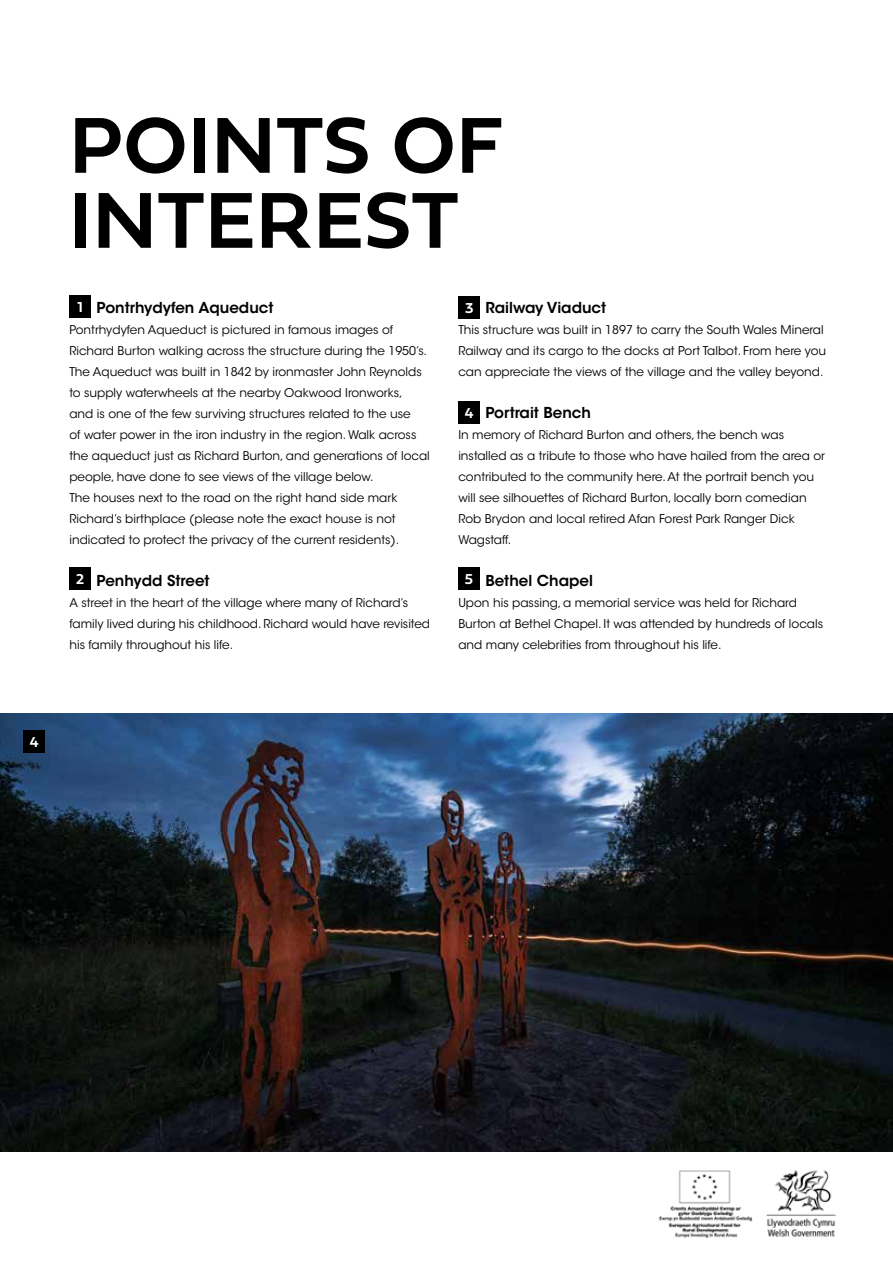
<style>
.page{position:relative;width:893px;height:1263px;background:#fff}
.page>*{position:absolute;margin:0;border:0;box-sizing:border-box;transform-origin:0 0}
.t1{font:82.5px/75px "Fieldwork Geo Demibold";letter-spacing:.01em;color:#000}
.t2{font:600 15px "ITC Avant Garde Std";color:#000}
.t3{font:15px "Fieldwork Geo Demibold";color:#fff}
.t4{font:12px/21px "ITC Avant Garde Std";color:#000}
</style>
<div class="page">
<img style="left:0;top:713px;width:893px;height:439px">
<div style="left:69px;top:295px;width:22px;height:22px;background:#000"></div>
<div style="left:69px;top:568px;width:22px;height:22px;background:#000"></div>
<div style="left:459px;top:297px;width:21px;height:22px;background:#000"></div>
<div style="left:458px;top:402px;width:22px;height:22px;background:#000"></div>
<div style="left:458px;top:568px;width:22px;height:22px;background:#000"></div>
<div style="left:23px;top:730px;width:22px;height:23px;background:#000"></div>
<img style="left:658px;top:1170px;width:178px;height:68px">
<h1 class="t1" style="left:69px;top:104px;width:435px">POINTS OF<br>INTEREST</h1>
<p class="t2" style="left:97px;top:298px;width:179px">Pontrhydyfen Aqueduct</p>
<p class="t4" style="left:69px;top:319px;width:362px">Pontrhydyfen Aqueduct is pictured in famous images of Richard Burton walking across the structure during the 1950’s.<br>The Aqueduct was built in 1842 by ironmaster John Reynolds to supply waterwheels at the nearby Oakwood Ironworks,<br>and is one of the few surviving structures related to the use<br>of water power in the iron industry in the region. Walk across the aqueduct just as Richard Burton, and generations of local people, have done to see views of the village below.<br>The houses next to the road on the right hand side mark Richard’s birthplace (please note the exact house is not indicated to protect the privacy of the current residents).</p>
<p class="t2" style="left:97px;top:571px;width:115px">Penhydd Street</p>
<p class="t4" style="left:69px;top:592px;width:362px">A street in the heart of the village where many of Richard’s family lived during his childhood. Richard would have revisited his family throughout his life.</p>
<p class="t3" style="left:77px;top:295px;width:7px">1</p>
<p class="t3" style="left:76px;top:567px;width:10px">2</p>
<p class="t2" style="left:485px;top:298px;width:122px">Railway Viaduct</p>
<p class="t4" style="left:458px;top:319px;width:369px">This structure was built in 1897 to carry the South Wales Mineral<br>Railway and its cargo to the docks at Port Talbot. From here you can appreciate the views of the village and the valley beyond.</p>
<p class="t2" style="left:485px;top:403px;width:107px">Portrait Bench</p>
<p class="t4" style="left:458px;top:424px;width:368px">In memory of Richard Burton and others, the bench was installed as a tribute to those who have hailed from the area or contributed to the community here. At the portrait bench you will see silhouettes of Richard Burton, locally born comedian Rob Brydon and local retired Afan Forest Park Ranger Dick Wagstaff.</p>
<p class="t2" style="left:485px;top:571px;width:109px">Bethel Chapel</p>
<p class="t4" style="left:458px;top:592px;width:366px">Upon his passing, a memorial service was held for Richard<br>Burton at Bethel Chapel. It was attended by hundreds of locals and many celebrities from throughout his life.</p>
<p class="t3" style="left:465px;top:296px;width:10px">3</p>
<p class="t3" style="left:465px;top:401px;width:10px">4</p>
<p class="t3" style="left:465px;top:567px;width:10px">5</p>
<p class="t3" style="left:30px;top:730px;width:10px">4</p>
</div>
